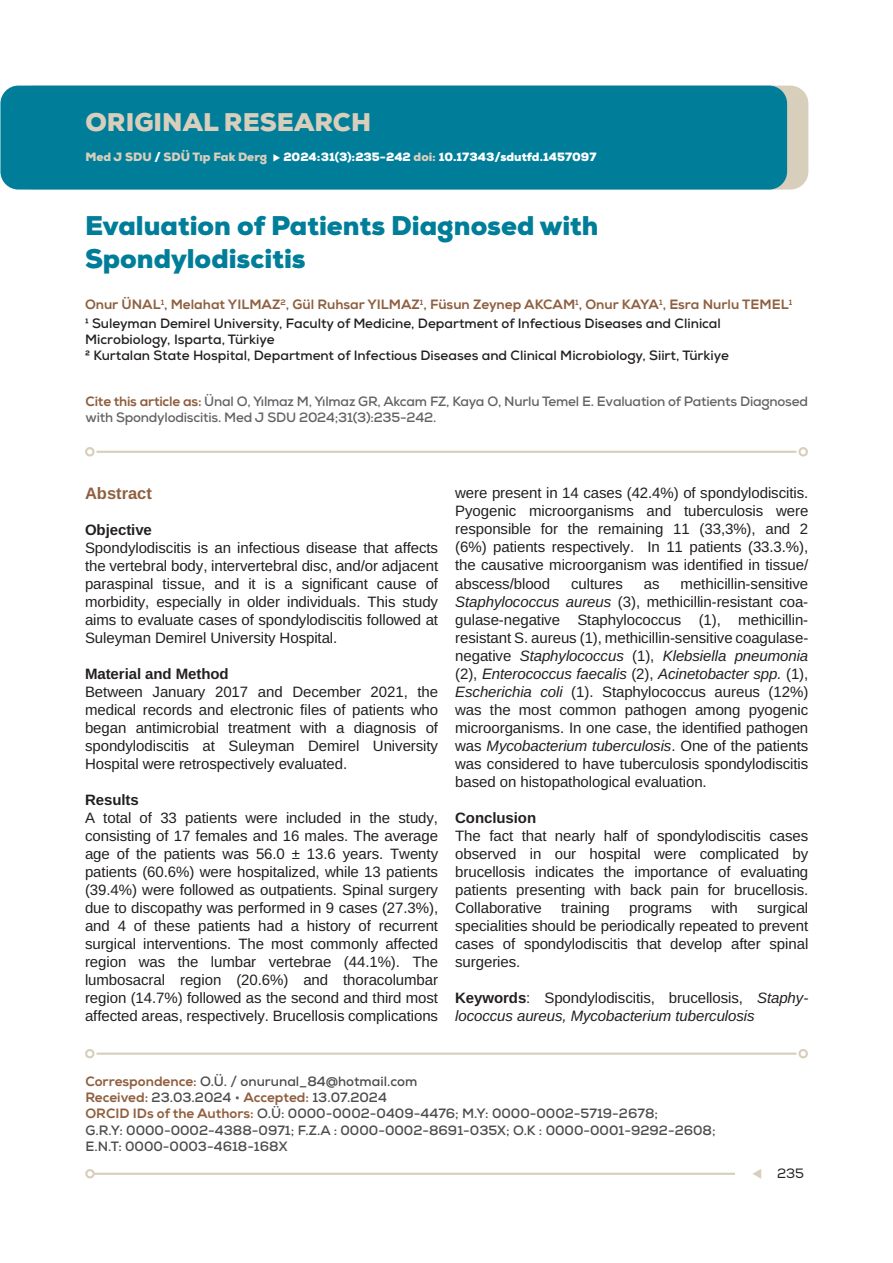
<style>
.page{position:relative;width:893px;height:1263px;background:#fff}
.page>*{position:absolute;margin:0;border:0;box-sizing:border-box;transform-origin:0 0}
.t1{font:900 27px/32.4px "Nexa";color:#007e99}
.t2{font:900 25.5px "Nexa";color:#d8cebc}
.t3{font:700 16.5px "Arimo";color:#8f5f3f}
.t4{font:15px/18px "Arimo";letter-spacing:-.005em;color:#231f20;text-align:justify}
.t5{font:italic 15px/18px "Arimo";letter-spacing:-.005em;color:#231f20}
.t6{font:700 15px "Arimo";letter-spacing:-.005em;color:#231f20}
.t7{font:700 13.5px/18.5px "Nexa";color:#231f20}
.t8{font:700 13.5px/16.2px "Nexa";color:#4b4c4d}
.t9{font:700 13.5px/16.2px "Nexa";letter-spacing:-.015em;color:#636366}
.t10{font:13.5px "Nexa";color:#231f20}
.t11{font:900 12px "Nexa";color:#fff}
.s1{color:#d8cebc}
.s2{font-weight:800;color:#8f5f3f}
.s3{font-style:italic}
.s4{font-weight:700;font-style:normal}
.s5{font-style:normal}
.s6{color:#636366}
</style>
<div class="page">
<hr style="left:94px;top:1173px;width:641px;height:2px;background:#d8cebc">
<div style="left:85px;top:1169px;width:10px;height:9px;border:2px solid #d8cebc;border-radius:50%"></div>
<div style="left:16px;top:86px;width:792px;height:104px;background:#d8cebc;border-radius:18px"></div>
<div style="left:0;top:86px;width:787px;height:104px;background:#007e99;border-radius:18px"></div>
<hr style="left:97px;top:451px;width:699px;height:2px;background:#d8cebc">
<div style="left:85px;top:447px;width:10px;height:9px;border:2px solid #d8cebc;border-radius:50%"></div>
<div style="left:798px;top:447px;width:10px;height:9px;border:2px solid #d8cebc;border-radius:50%"></div>
<hr style="left:97px;top:1052px;width:699px;height:3px;background:#d8cebc">
<div style="left:85px;top:1049px;width:10px;height:9px;border:2px solid #d8cebc;border-radius:50%"></div>
<div style="left:798px;top:1049px;width:10px;height:9px;border:2px solid #d8cebc;border-radius:50%"></div>
<h2 class="t2" style="left:85px;top:106px;width:287px">ORIGINAL RESEARCH</h2>
<p class="t11" style="left:85px;top:150px;width:513px"><span class="s1">Med J SDU</span> / <span class="s1">SDÜ Tıp Fak Derg</span> ◆ 2024:31(3):235-242 <span class="s1">doi:</span> 10.17343/sdutfd.1457097</p>
<h1 class="t1" style="left:85px;top:210px;width:515px">Evaluation of Patients Diagnosed with<br>Spondylodiscitis</h1>
<p class="t7" style="left:85px;top:295px;width:709px"><span class="s2">Onur ÜNAL</span><sup>1</sup><span class="s2">, Melahat YILMAZ</span><sup>2</sup><span class="s2">, Gül Ruhsar YILMAZ</span><sup>1</sup><span class="s2">, Füsun Zeynep AKCAM</span><sup>1</sup><span class="s2">, Onur KAYA</span><sup>1</sup><span class="s2">, Esra Nurlu TEMEL</span><sup>1<br></sup>1 Suleyman Demirel University, Faculty of Medicine, Department of Infectious Diseases and Clinical</p>
<p class="t7" style="left:85px;top:331px;width:645px;line-height:16.2px">Microbiology, Isparta, Türkiye<br>2 Kurtalan State Hospital, Department of Infectious Diseases and Clinical Microbiology, Siirt, Türkiye</p>
<p class="t9" style="left:86px;top:393px;width:724px"><span class="s2">Cite this article as:</span> Ünal O, Yılmaz M, Yılmaz GR, Akcam FZ, Kaya O, Nurlu Temel E. Evaluation of Patients Diagnosed with Spondylodiscitis. Med J SDU 2024;31(3):235-242.</p>
<p class="t3" style="left:85px;top:482px;width:68px">Abstract</p>
<p class="t6" style="left:85px;top:519px;width:68px">Objective</p>
<p class="t4" style="left:85px;top:539px;width:355px">Spondylodiscitis is an infectious disease that affects the vertebral body, intervertebral disc, and/or adjacent paraspinal tissue, and it is a significant cause of morbidity, especially in older individuals. This study aims to evaluate cases of spondylodiscitis followed at Suleyman Demirel University Hospital.</p>
<p class="t6" style="left:85px;top:663px;width:145px">Material and Method</p>
<p class="t4" style="left:85px;top:683px;width:355px">Between January 2017 and December 2021, the medical records and electronic files of patients who began antimicrobial treatment with a diagnosis of spondylodiscitis at Suleyman Demirel University Hospital were retrospectively evaluated.</p>
<p class="t6" style="left:85px;top:789px;width:55px">Results</p>
<p class="t4" style="left:85px;top:809px;width:355px">A total of 33 patients were included in the study, consisting of 17 females and 16 males. The average age of the patients was 56.0 ± 13.6 years. Twenty patients (60.6%) were hospitalized, while 13 patients (39.4%) were followed as outpatients. Spinal surgery due to discopathy was performed in 9 cases (27.3%), and 4 of these patients had a history of recurrent surgical interventions. The most commonly affected region was the lumbar vertebrae (44.1%). The lumbosacral region (20.6%) and thoracolumbar region (14.7%) followed as the second and third most affected areas, respectively. Brucellosis complications</p>
<p class="t4" style="left:455px;top:485px;width:355px">were present in 14 cases (42.4%) of spondylodiscitis.<br>Pyogenic microorganisms and tuberculosis were responsible for the remaining 11 (33,3%), and 2 (6%) patients respectively. In 11 patients (33.3.%), the causative microorganism was identified in tissue/ abscess/blood</p>
<p class="t4" style="left:455px;top:575px;width:355px;text-indent:225px">methicillin-sensitive <span class="s3">Staphylococcus aureus</span> (3), methicillin-resistant coa&shy;gulase-negative Staphylococcus (1), methicillin&shy;resistant S. aureus (1), methicillin-sensitive coagulase&shy;negative <span class="s3">Staphylococcus</span> (1), <span class="s3">Klebsiella pneumonia </span>(2), <span class="s3">Enterococcus faecalis</span> (2), <span class="s3">Acinetobacter spp.</span> (1), <span class="s3">Escherichia coli</span> (1). Staphylococcus aureus (12%) was the most common pathogen among pyogenic microorganisms. In one case, the identified pathogen was <span class="s3">Mycobacterium tuberculosis</span>. One of the patients was considered to have tuberculosis spondylodiscitis based on histopathological evaluation.</p>
<p class="t6" style="left:455px;top:807px;width:82px">Conclusion</p>
<p class="t4" style="left:455px;top:827px;width:355px">The fact that nearly half of spondylodiscitis cases observed in our hospital were complicated by brucellosis indicates the importance of evaluating patients presenting with back pain for brucellosis.<br>Collaborative</p>
<p class="t4" style="left:571px;top:575px;width:53px">cultures</p>
<p class="t4" style="left:644px;top:575px;width:17px">as</p>
<p class="t4" style="left:455px;top:899px;width:355px;text-indent:302px">surgical specialities should be periodically repeated to prevent cases of spondylodiscitis that develop after spinal surgeries.</p>
<p class="t5" style="left:455px;top:989px;width:355px"><span class="s4">Keywords</span><span class="s5">: Spondylodiscitis, brucellosis,</span> Staphy&shy;lococcus aureus, Mycobacterium tuberculosis</p>
<p class="t4" style="left:561px;top:899px;width:50px">training</p>
<p class="t4" style="left:629px;top:899px;width:64px">programs</p>
<p class="t4" style="left:711px;top:899px;width:28px">with</p>
<p class="t8" style="left:85px;top:1073px;width:632px"><span class="s2">Correspondence:</span> O.Ü. / onurunal_84@hotmail.com<br><span class="s2">Received:</span> 23.03.2024 <span class="s6">•</span> <span class="s2">Accepted:</span> 13.07.2024<br><span class="s2">ORCID IDs of the Authors:</span> O.Ü: 0000-0002-0409-4476; M.Y: 0000-0002-5719-2678;<br>G.R.Y: 0000-0002-4388-0971; F.Z.A : 0000-0002-8691-035X; O.K : 0000-0001-9292-2608; E.N.T: 0000-0003-4618-168X</p>
<p class="t10" style="left:752px;top:1166px;width:54px"><span class="s1">▼</span> 235</p>
</div>
